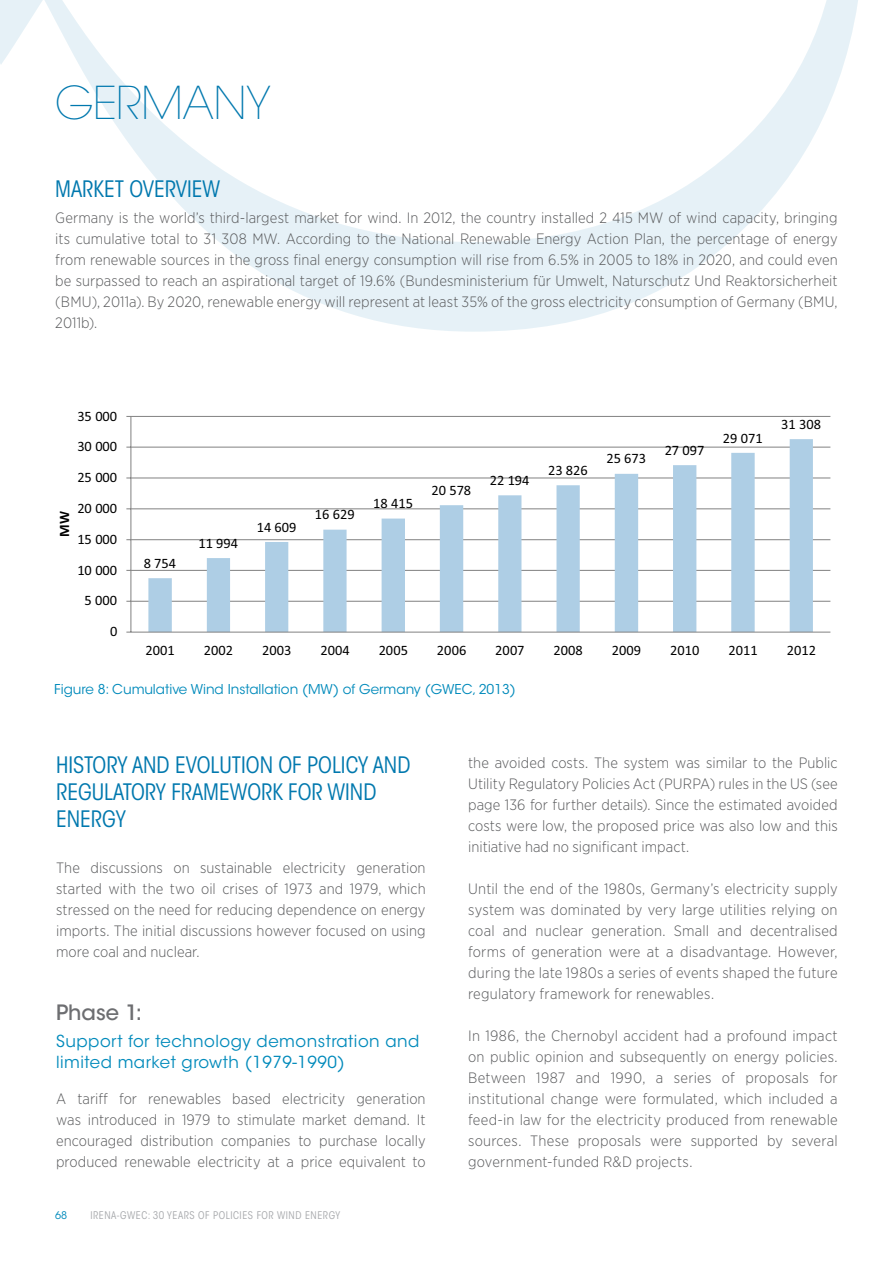
<style>
.page{position:relative;width:893px;height:1263px;background:#fff}
.page>*{position:absolute;margin:0;border:0;box-sizing:border-box;transform-origin:0 0}
.t1{font:200 45px "ITC Avant Garde Std";letter-spacing:-.01em;color:#0078ae}
.t2{font:condensed 22.5px/27px "ITC Avant Garde Std";color:#0078ae}
.t3{font:500 21px "ITC Avant Garde Std";color:#6d6e71}
.t4{font:16.5px/21px "ITC Avant Garde Std";letter-spacing:.03em;color:#008abb}
.t5{font:300 15px/21px "Gotham Narrow";letter-spacing:.005em;color:#58595b;text-align:justify}
.t6{font:14.4px "Calibri";color:#010101}
.t7{font:700 14.4px "Calibri";color:#010101}
.t8{font:13.5px "ITC Avant Garde Std";color:#008abb}
.t9{font:condensed 10.5px "ITC Avant Garde Std";letter-spacing:.05em;color:#a7a9ac}
.t10{font:10.5px "ITC Avant Garde Std";color:#008abb}
</style>
<div class="page">
<svg style="left:0;top:0;width:858px;height:332px"></svg>
<hr style="left:131px;top:416px;width:699px;height:1px;background:#868686">
<hr style="left:131px;top:447px;width:699px;height:1px;background:#868686">
<hr style="left:131px;top:477px;width:699px;height:1px;background:#868686">
<hr style="left:131px;top:508px;width:699px;height:1px;background:#868686">
<hr style="left:131px;top:539px;width:699px;height:1px;background:#868686">
<hr style="left:131px;top:570px;width:699px;height:1px;background:#868686">
<hr style="left:131px;top:601px;width:699px;height:1px;background:#868686">
<svg style="left:148px;top:439px;width:665px;height:193px"></svg>
<hr style="left:130px;top:416px;width:1px;height:216px;background:#868686">
<hr style="left:131px;top:632px;width:699px;height:1px;background:#868686">
<h1 class="t1" style="left:55px;top:77px;width:217px">GERMANY</h1>
<h2 class="t2" style="left:55px;top:176px;width:166px">MARKET OVERVIEW</h2>
<p class="t5" style="left:55px;top:207px;width:784px">Germany is the world’s third-largest market for wind. In 2012, the country installed 2 415 MW of wind capacity, bringing its cumulative total to 31 308 MW. According to the National Renewable Energy Action Plan, the percentage of energy from renewable sources in the gross final energy consumption will rise from 6.5% in 2005 to 18% in 2020, and could even be surpassed to reach an aspirational target of 19.6% (Bundesministerium für Umwelt, Naturschutz Und Reaktorsicherheit (BMU), 2011a). By 2020, renewable energy will represent at least 35% of the gross electricity consumption of Germany (BMU, 2011b).</p>
<p class="t7" style="left:55px;top:537px;width:27px;rotate:-90deg">MW</p>
<p class="t6" style="left:77px;top:407px;width:41px">35 000</p>
<p class="t6" style="left:77px;top:437px;width:41px">30 000</p>
<p class="t6" style="left:77px;top:468px;width:41px">25 000</p>
<p class="t6" style="left:77px;top:499px;width:41px">20 000</p>
<p class="t6" style="left:77px;top:530px;width:41px">15 000</p>
<p class="t6" style="left:77px;top:561px;width:41px">10 000</p>
<p class="t6" style="left:85px;top:591px;width:34px">5 000</p>
<p class="t6" style="left:110px;top:622px;width:9px">0</p>
<p class="t6" style="left:144px;top:554px;width:34px">8 754</p>
<p class="t6" style="left:198px;top:534px;width:41px">11 994</p>
<p class="t6" style="left:257px;top:518px;width:41px">14 609</p>
<p class="t6" style="left:315px;top:505px;width:41px">16 629</p>
<p class="t6" style="left:373px;top:494px;width:41px">18 415</p>
<p class="t6" style="left:432px;top:481px;width:41px">20 578</p>
<p class="t6" style="left:490px;top:471px;width:41px">22 194</p>
<p class="t6" style="left:548px;top:461px;width:41px">23 826</p>
<p class="t6" style="left:606px;top:450px;width:41px">25 673</p>
<p class="t6" style="left:665px;top:441px;width:41px">27 097</p>
<p class="t6" style="left:723px;top:429px;width:41px">29 071</p>
<p class="t6" style="left:781px;top:415px;width:41px">31 308</p>
<p class="t6" style="left:145px;top:641px;width:31px">2001</p>
<p class="t6" style="left:204px;top:641px;width:31px">2002</p>
<p class="t6" style="left:262px;top:641px;width:31px">2003</p>
<p class="t6" style="left:320px;top:641px;width:31px">2004</p>
<p class="t6" style="left:379px;top:641px;width:31px">2005</p>
<p class="t6" style="left:437px;top:641px;width:31px">2006</p>
<p class="t6" style="left:495px;top:641px;width:31px">2007</p>
<p class="t6" style="left:554px;top:641px;width:31px">2008</p>
<p class="t6" style="left:612px;top:641px;width:31px">2009</p>
<p class="t6" style="left:670px;top:641px;width:31px">2010</p>
<p class="t6" style="left:728px;top:641px;width:31px">2011</p>
<p class="t6" style="left:787px;top:641px;width:31px">2012</p>
<p class="t8" style="left:54px;top:681px;width:463px">Figure 8: Cumulative Wind Installation (MW) of Germany (GWEC, 2013)</p>
<h2 class="t2" style="left:56px;top:751px;width:356px">HISTORY AND EVOLUTION OF POLICY AND<br>REGULATORY FRAMEWORK FOR WIND<br>ENERGY</h2>
<p class="t5" style="left:56px;top:857px;width:371px">The discussions on sustainable electricity generation started with the two oil crises of 1973 and 1979, which stressed on the need for reducing dependence on energy imports. The initial discussions however focused on using more coal and nuclear.</p>
<h3 class="t3" style="left:56px;top:999px;width:88px">Phase 1:</h3>
<p class="t4" style="left:56px;top:1030px;width:365px">Support for technology demonstration and limited market growth (1979-1990)</p>
<p class="t5" style="left:56px;top:1088px;width:371px">A tariff for renewables based electricity generation was introduced in 1979 to stimulate market demand. It encouraged distribution companies to purchase locally produced renewable electricity at a price equivalent to</p>
<p class="t10" style="left:55px;top:1209px;width:14px">68</p>
<p class="t9" style="left:90px;top:1209px;width:251px">IRENA-GWEC: 30 YEARS OF POLICIES FOR WIND ENERGY</p>
<p class="t5" style="left:468px;top:752px;width:371px">the avoided costs. The system was similar to the Public Utility Regulatory Policies Act (PURPA) rules in the US (see page 136 for further details). Since the estimated avoided costs were low, the proposed price was also low and this initiative had no significant impact.</p>
<p class="t5" style="left:468px;top:878px;width:371px">Until the end of the 1980s, Germany’s electricity supply system was dominated by very large utilities relying on coal and nuclear generation. Small and decentralised forms of generation were at a disadvantage. However, during the late 1980s a series of events shaped the future regulatory framework for renewables.</p>
<p class="t5" style="left:468px;top:1025px;width:371px">In 1986, the Chernobyl accident had a profound impact on public opinion and subsequently on energy policies.<br>Between 1987 and 1990, a series of proposals for institutional change were formulated, which included a feed-in law for the electricity produced from renewable sources. These proposals were supported by several government-funded R&amp;D projects.</p>
</div>
